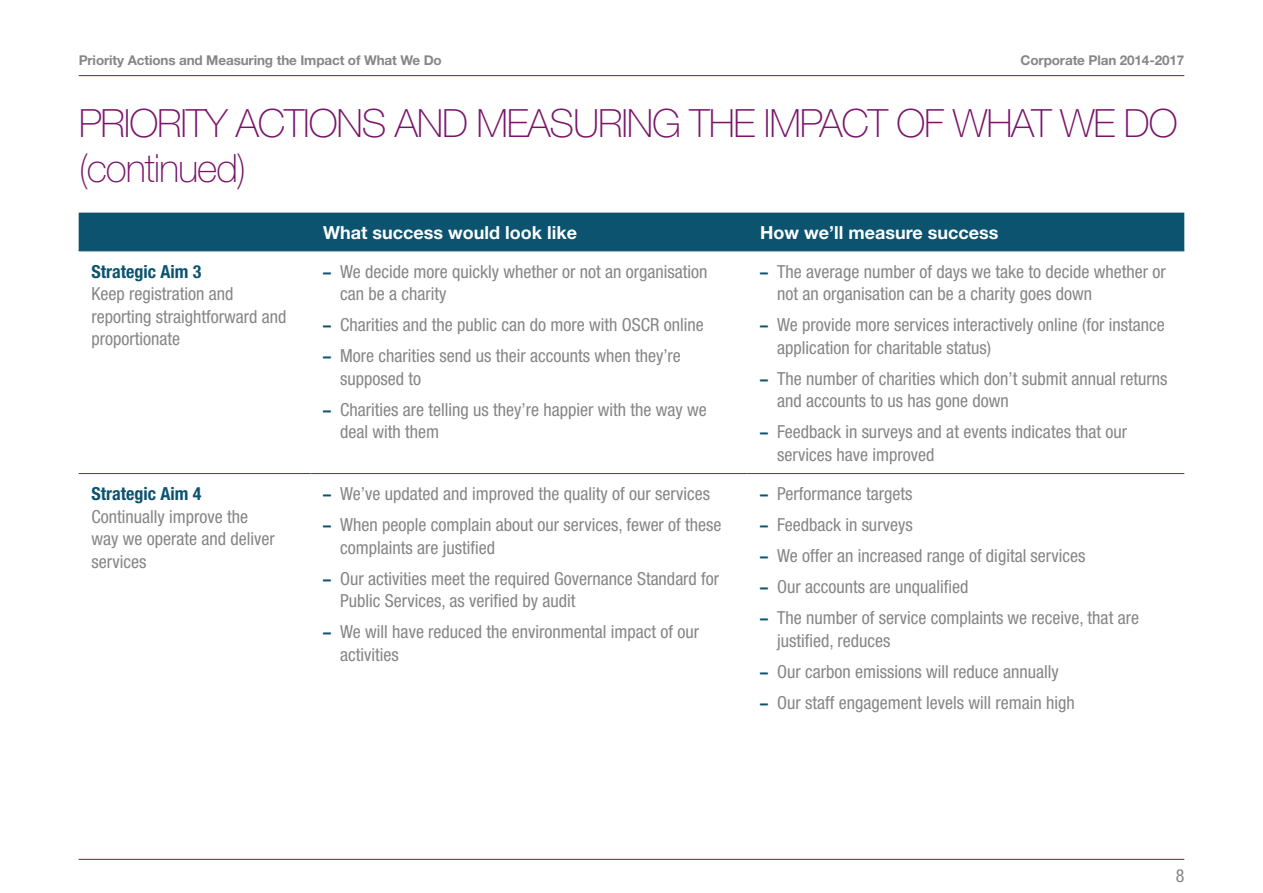
<style>
.page{position:relative;width:1263px;height:893px;background:#fff}
.page>*{position:absolute;margin:0;border:0;box-sizing:border-box;transform-origin:0 0}
.t1{font:100 39px/45px "Helvetica Neue LT";letter-spacing:-.03em;color:#79146a}
.t2{font:condensed 18px/22.5px "Helvetica Neue LT";color:#878686}
.t3{font:700 18px "Helvetica Neue LT";color:#fff}
.t4{font:700 condensed 18px "Helvetica Neue LT";color:#0c536f}
.t5{font:700 13.5px "Helvetica Neue LT";letter-spacing:-.01em;color:#878686}
.s1{font-weight:800;font-size:15.75px;color:#0c536f}
</style>
<div class="page">
<div style="left:79px;top:213px;width:1105px;height:37px;background:#0c536f"></div>
<hr style="left:79px;top:250px;width:231px;height:1px;background:#0c536f">
<hr style="left:310px;top:250px;width:437px;height:1px;background:#0c536f">
<hr style="left:747px;top:250px;width:437px;height:1px;background:#0c536f">
<hr style="left:79px;top:473px;width:231px;height:1px;background:#0c536f">
<hr style="left:310px;top:473px;width:437px;height:1px;background:#0c536f">
<hr style="left:747px;top:473px;width:437px;height:1px;background:#0c536f">
<hr style="left:79px;top:75px;width:1105px;height:1px;background:#79146a">
<hr style="left:79px;top:859px;width:1105px;height:1px;background:#79146a">
<p class="t5" style="left:79px;top:51px;width:365px">Priority Actions and Measuring the Impact of What We Do</p>
<p class="t5" style="left:1020px;top:51px;width:165px">Corporate Plan 2014-2017</p>
<h1 class="t1" style="left:79px;top:101px;width:1100px">PRIORITY ACTIONS AND MEASURING THE IMPACT OF WHAT WE DO (continued)</h1>
<p class="t4" style="left:91px;top:260px;width:111px">Strategic Aim 3</p>
<p class="t2" style="left:91px;top:282px;width:196px">Keep registration and reporting straightforward and proportionate</p>
<p class="t4" style="left:91px;top:483px;width:111px">Strategic Aim 4</p>
<p class="t2" style="left:91px;top:505px;width:185px">Continually improve the way we operate and deliver services</p>
<p class="t3" style="left:323px;top:221px;width:255px">What success would look like</p>
<p class="t3" style="left:760px;top:221px;width:240px">How we’ll measure success</p>
<p class="t2" style="left:340px;top:260px;width:369px;text-indent:-17px"><span class="s1">–</span> We decide more quickly whether or not an organisation can be a charity</p>
<p class="t2" style="left:323px;top:314px;width:382px"><span class="s1">–</span> Charities and the public can do more with OSCR online</p>
<p class="t2" style="left:340px;top:345px;width:342px;text-indent:-17px"><span class="s1">–</span> More charities send us their accounts when they’re supposed to</p>
<p class="t2" style="left:340px;top:398px;width:368px;text-indent:-17px"><span class="s1">–</span> Charities are telling us they’re happier with the way we deal with them</p>
<p class="t2" style="left:323px;top:483px;width:388px"><span class="s1">–</span> We’ve updated and improved the quality of our services</p>
<p class="t2" style="left:340px;top:514px;width:383px;text-indent:-17px"><span class="s1">–</span> When people complain about our services, fewer of these complaints are justified</p>
<p class="t2" style="left:340px;top:567px;width:381px;text-indent:-17px"><span class="s1">–</span> Our activities meet the required Governance Standard for<br>Public Services, as verified by audit</p>
<p class="t2" style="left:340px;top:621px;width:360px;text-indent:-17px"><span class="s1">–</span> We will have reduced the environmental impact of our activities</p>
<p class="t2" style="left:777px;top:260px;width:390px;text-indent:-17px"><span class="s1">–</span> The average number of days we take to decide whether or not an organisation can be a charity goes down</p>
<p class="t2" style="left:777px;top:314px;width:389px;text-indent:-17px"><span class="s1">–</span> We provide more services interactively online (for instance application for charitable status)</p>
<p class="t2" style="left:777px;top:367px;width:392px;text-indent:-17px"><span class="s1">–</span> The number of charities which don’t submit annual returns and accounts to us has gone down</p>
<p class="t2" style="left:777px;top:421px;width:352px;text-indent:-17px"><span class="s1">–</span> Feedback in surveys and at events indicates that our services have improved</p>
<p class="t2" style="left:760px;top:483px;width:154px"><span class="s1">–</span> Performance targets</p>
<p class="t2" style="left:760px;top:514px;width:154px"><span class="s1">–</span> Feedback in surveys</p>
<p class="t2" style="left:760px;top:545px;width:327px"><span class="s1">–</span> We offer an increased range of digital services</p>
<p class="t2" style="left:760px;top:576px;width:210px"><span class="s1">–</span> Our accounts are unqualified</p>
<p class="t2" style="left:777px;top:607px;width:363px;text-indent:-17px"><span class="s1">–</span> The number of service complaints we receive, that are justified, reduces</p>
<p class="t2" style="left:760px;top:660px;width:300px"><span class="s1">–</span> Our carbon emissions will reduce annually</p>
<p class="t2" style="left:760px;top:691px;width:316px"><span class="s1">–</span> Our staff engagement levels will remain high</p>
<p class="t2" style="left:1176px;top:864px;width:10px">8</p>
</div>
